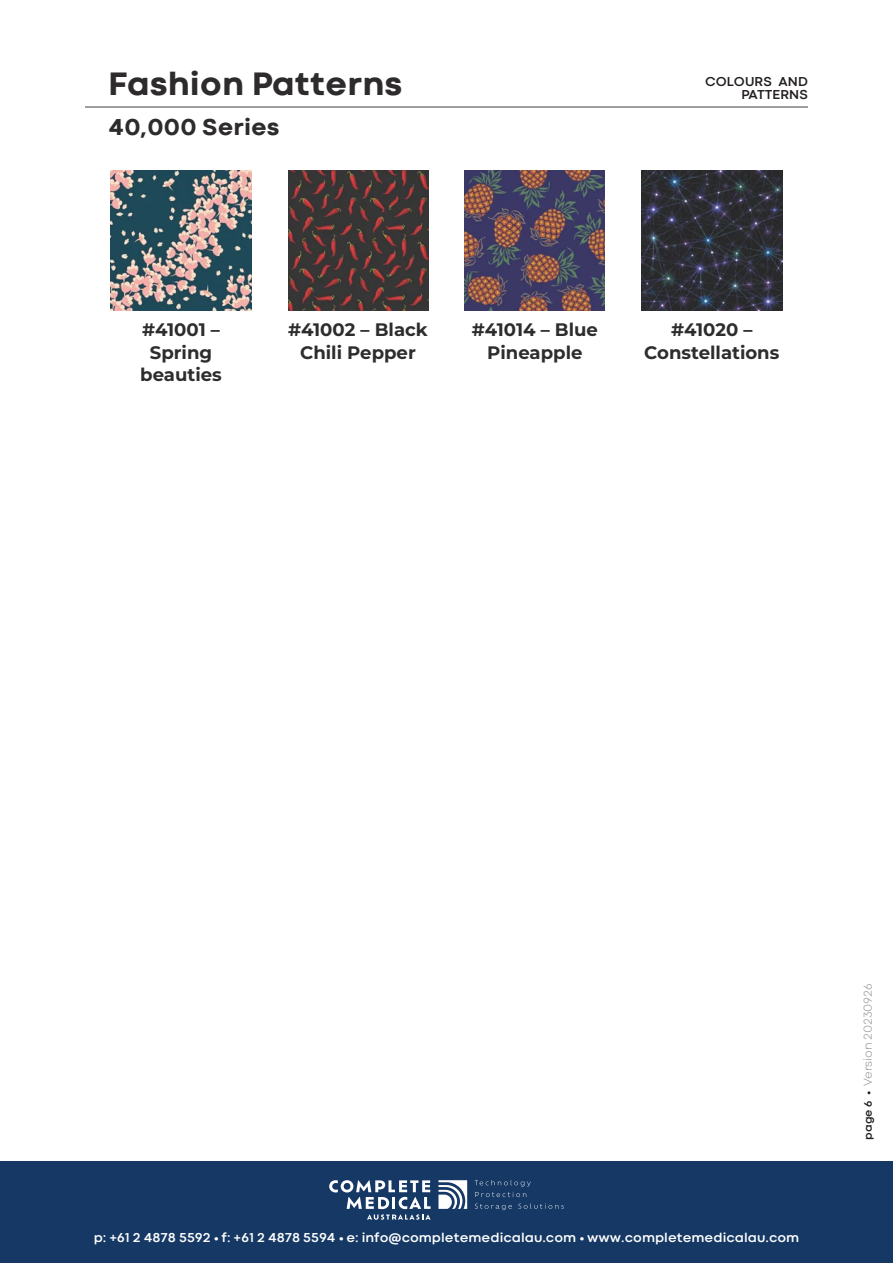
<style>
.page{position:relative;width:893px;height:1263px;background:#fff}
.page>*{position:absolute;margin:0;border:0;box-sizing:border-box;transform-origin:0 0}
.t1{font:800 33.9px "Codec Cold";color:#2e2b2c}
.t2{font:800 24px "Codec Cold";color:#2e2b2c}
.t3{font:700 18.15px/22.4px "Montserrat Roman";color:#2d2d2d;text-align:center}
.t4{font:700 13.5px "Codec Cold";color:#fff}
.t5{font:700 13.5px/13.5px "Codec Cold";letter-spacing:.01em;color:#231f20;text-align:right}
.t6{font:300 12px "Codec Cold";color:#939598}
.s1{font-weight:700;font-size:11.25px;color:#231f20}
</style>
<div class="page">
<div style="left:0;top:1161px;width:893px;height:102px;background:#153864"></div>
<svg style="left:438px;top:1180px;width:29px;height:29px"></svg>
<svg style="left:475px;top:1180px;width:56px;height:17px"></svg>
<svg style="left:475px;top:1203px;width:37px;height:7px"></svg>
<svg style="left:518px;top:1203px;width:46px;height:6px"></svg>
<svg style="left:329px;top:1180px;width:102px;height:40px"></svg>
<hr style="left:85px;top:107px;width:723px;height:1px;background:#3e3e3f">
<img style="left:111px;top:170px;width:140px;height:140px">
<img style="left:288px;top:170px;width:140px;height:140px">
<img style="left:465px;top:170px;width:140px;height:140px">
<img style="left:642px;top:170px;width:140px;height:140px">
<h1 class="t1" style="left:109px;top:63px;width:295px">Fashion Patterns</h1>
<h2 class="t2" style="left:109px;top:113px;width:172px">40,000 Series</h2>
<p class="t5" style="left:705px;top:75px;width:104px">COLOURS AND<br>PATTERNS</p>
<p class="t3" style="left:140px;top:318px;width:83px">#41001 –<br>Spring beauties</p>
<p class="t3" style="left:288px;top:318px;width:141px">#41002 – Black<br>Chili Pepper</p>
<p class="t3" style="left:472px;top:318px;width:128px">#41014 – Blue<br>Pineapple</p>
<p class="t3" style="left:644px;top:318px;width:137px">#41020 –<br>Constellations</p>
<p class="t4" style="left:94px;top:1229px;width:707px">p: +61 2 4878 5592 • f: +61 2 4878 5594 • e: info@completemedicalau.com • www.completemedicalau.com</p>
<p class="t6" style="left:861px;top:1140px;width:157px;rotate:-90deg"><span class="s1">page 6 •</span> Version 20230926</p>
</div>
